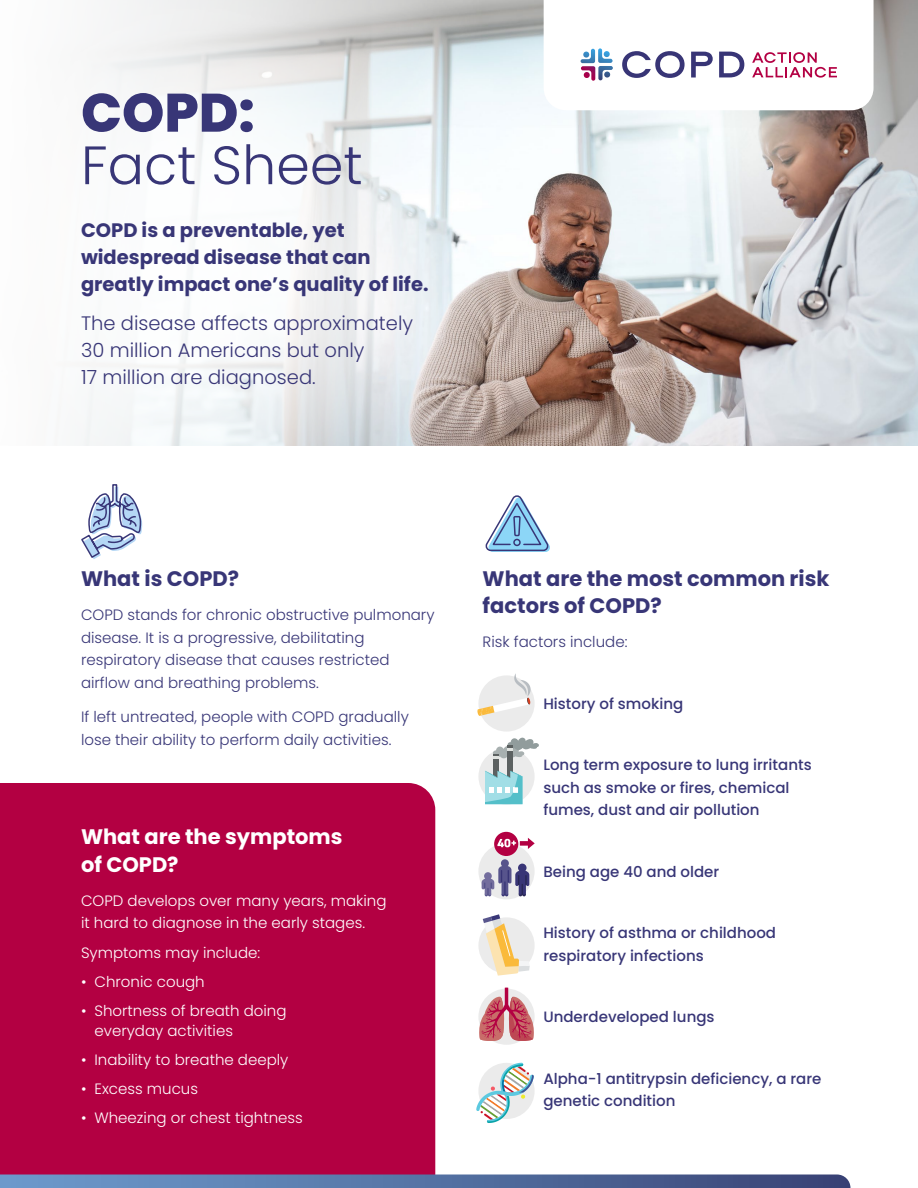
<style>
.page{position:relative;width:918px;height:1188px;background:#fff}
.page>*{position:absolute;margin:0;border:0;box-sizing:border-box;transform-origin:0 0}
.t1{font:300 54px "Poppins";color:#383677}
.t2{font:800 54px "Poppins";color:#383677}
.t3{font:700 21px/27px "Poppins";color:#383677}
.t4{font:700 21px/27px "Poppins";color:#fff}
.t5{font:700 19.5px/27px "Poppins";color:#383677}
.t6{font:300 19.5px/27px "Poppins";color:#383677}
.t7{font:300 15px/22.5px "Poppins";color:#383677}
.t8{font:500 15px/22.5px "Poppins";color:#383677}
.t9{font:300 15px/22.5px "Poppins";color:#fff}
</style>
<div class="page">
<div style="left:0;top:783px;width:435px;height:391px;background:#b30042"></div>
<img style="left:550px;top:0;width:368px;height:446px">
<div style="left:0;top:0;width:550px;height:519px;background:#fff;opacity:.75"></div>
<svg style="left:544px;top:0;width:330px;height:110px"></svg>
<div style="left:81px;top:489px;width:67px;height:67px;background:#fff;border-radius:50%"></div>
<svg style="left:80px;top:483px;width:62px;height:76px"></svg>
<svg style="left:0;top:1174px;width:850px;height:14px;background:#5971a2"></svg>
<div style="left:478px;top:675px;width:57px;height:57px;background:#ebebeb;border-radius:50%"></div>
<div style="left:478px;top:748px;width:57px;height:57px;background:#ebebeb;border-radius:50%"></div>
<div style="left:478px;top:843px;width:57px;height:56px;background:#ebebeb;border-radius:50%"></div>
<div style="left:478px;top:917px;width:57px;height:57px;background:#ebebeb;border-radius:50%"></div>
<div style="left:478px;top:989px;width:57px;height:56px;background:#ebebeb;border-radius:50%"></div>
<svg style="left:477px;top:673px;width:54px;height:43px"></svg>
<svg style="left:483px;top:914px;width:47px;height:62px"></svg>
<svg style="left:483px;top:460px;width:67px;height:92px"></svg>
<svg style="left:476px;top:1063px;width:58px;height:60px"></svg>
<div style="left:493px;top:754px;width:6px;height:40px;background:#5c6161"></div>
<div style="left:508px;top:746px;width:5px;height:40px;background:#5c6161"></div>
<svg style="left:493px;top:738px;width:46px;height:21px"></svg>
<svg style="left:485px;top:771px;width:38px;height:33px"></svg>
<div style="left:494px;top:832px;width:24px;height:24px;background:#b30042;border-radius:50%"></div>
<svg style="left:497px;top:838px;width:38px;height:11px"></svg>
<svg style="left:482px;top:859px;width:47px;height:37px"></svg>
<svg style="left:479px;top:988px;width:55px;height:53px"></svg>
<h1 class="t2" style="left:81px;top:81px;width:175px">COPD:</h1>
<h1 class="t1" style="left:81px;top:134px;width:283px">Fact Sheet</h1>
<h3 class="t5" style="left:81px;top:216px;width:349px">COPD is a preventable, yet widespread disease that can greatly impact one’s quality of life.</h3>
<h3 class="t6" style="left:81px;top:309px;width:334px">The disease affects approximately<br>30 million Americans but only<br>17 million are diagnosed.</h3>
<h2 class="t3" style="left:81px;top:565px;width:160px">What is COPD?</h2>
<p class="t7" style="left:81px;top:604px;width:355px">COPD stands for chronic obstructive pulmonary disease. It is a progressive, debilitating respiratory disease that causes restricted airflow and breathing problems.</p>
<p class="t7" style="left:81px;top:706px;width:329px">If left untreated, people with COPD gradually lose their ability to perform daily activities.</p>
<h2 class="t4" style="left:81px;top:824px;width:263px">What are the symptoms of COPD?</h2>
<p class="t9" style="left:81px;top:890px;width:307px">COPD develops over many years, making it hard to diagnose in the early stages.</p>
<p class="t9" style="left:81px;top:941px;width:181px">Symptoms may include:</p>
<p class="t9" style="left:81px;top:971px;width:125px">• Chronic cough</p>
<p class="t9" style="left:94px;top:1001px;width:194px;line-height:19.5px;text-indent:-14px">• Shortness of breath doing everyday activities</p>
<p class="t9" style="left:81px;top:1049px;width:209px">• Inability to breathe deeply</p>
<p class="t9" style="left:81px;top:1078px;width:119px">• Excess mucus</p>
<p class="t9" style="left:81px;top:1107px;width:223px">• Wheezing or chest tightness</p>
<h2 class="t3" style="left:483px;top:565px;width:348px">What are the most common risk factors of COPD?</h2>
<p class="t7" style="left:483px;top:631px;width:146px">Risk factors include:</p>
<p class="t8" style="left:543px;top:692px;width:141px">History of smoking</p>
<p class="t8" style="left:543px;top:754px;width:270px">Long term exposure to lung irritants such as smoke or fires, chemical fumes, dust and air pollution</p>
<p class="t8" style="left:543px;top:860px;width:177px">Being age 40 and older</p>
<p class="t8" style="left:543px;top:922px;width:234px">History of asthma or childhood respiratory infections</p>
<p class="t8" style="left:543px;top:1006px;width:173px">Underdeveloped lungs</p>
<p class="t8" style="left:543px;top:1067px;width:280px">Alpha-1 antitrypsin deficiency, a rare genetic condition</p>
</div>
